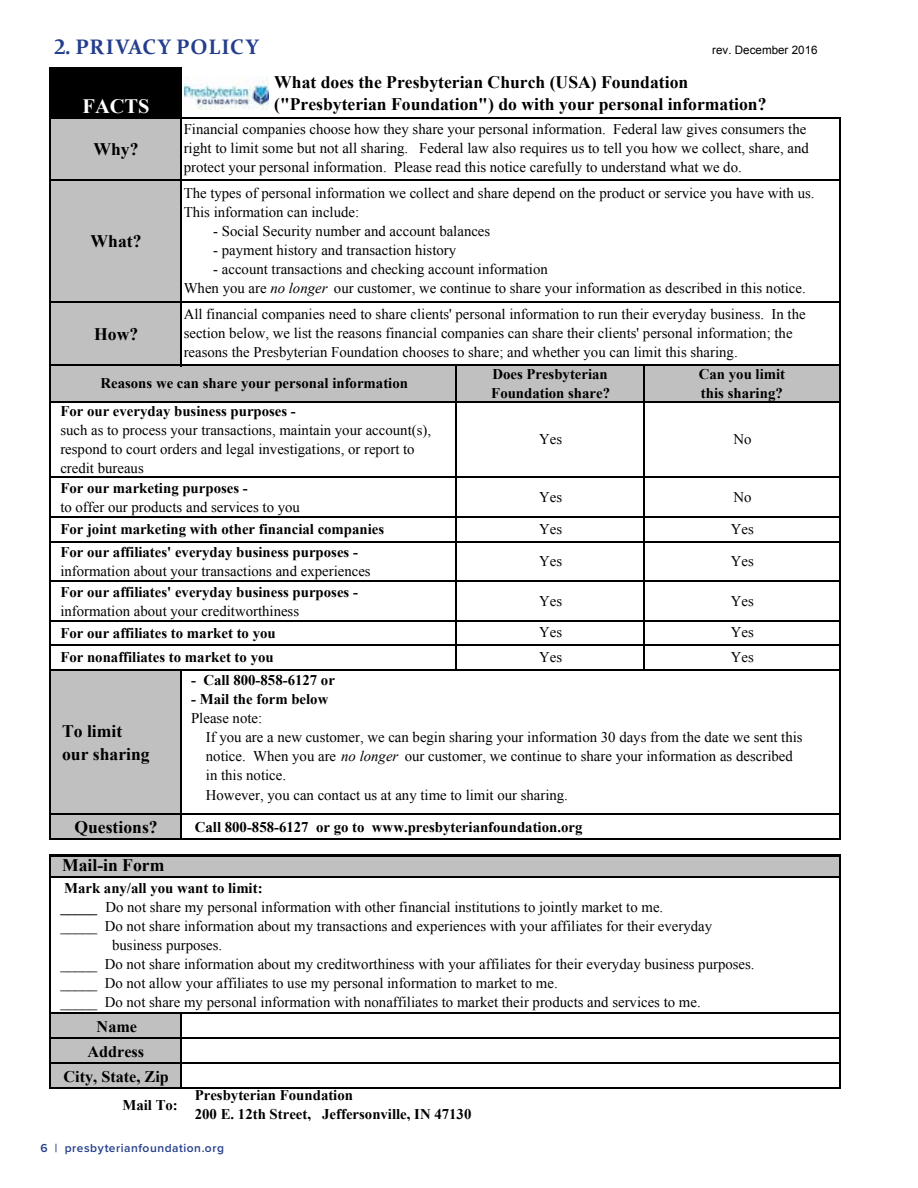
<style>
.page{position:relative;width:918px;height:1188px;background:#fff}
.page>*{position:absolute;margin:0;border:0;box-sizing:border-box;transform-origin:0 0}
.t1{font:700 21px "Constantia";letter-spacing:.04em;color:#243e8c}
.t2{font:700 20.4px "Times New Roman";color:#fff}
.t3{font:700 17.55px/22.2px "Times New Roman";color:#000}
.t4{font:700 16.2px/25px "Times New Roman";color:#000;text-align:center}
.t5{font:14.85px/19px "Times New Roman";color:#000}
.t6{font:700 14.85px/19px "Times New Roman";color:#000}
.t7{font:600 12px "Proxima Nova";letter-spacing:.045em;color:#243e8c}
.t8{font:11.7px "Arial";color:#000}
.s1{font-style:italic}
.s2{font-weight:700}
</style>
<div class="page">
<div style="left:51px;top:69px;width:130px;height:49px;background:#000"></div>
<div style="left:51px;top:118px;width:130px;height:248px;background:#c0c0c0"></div>
<div style="left:51px;top:365px;width:789px;height:37px;background:#c0c0c0"></div>
<div style="left:51px;top:670px;width:130px;height:170px;background:#c0c0c0"></div>
<div style="left:51px;top:856px;width:789px;height:21px;background:#c0c0c0"></div>
<div style="left:51px;top:1013px;width:130px;height:75px;background:#c0c0c0"></div>
<hr style="left:180px;top:69px;width:2px;height:297px;background:#000">
<hr style="left:49px;top:68px;width:2px;height:772px;background:#000">
<hr style="left:839px;top:119px;width:2px;height:721px;background:#000">
<hr style="left:180px;top:671px;width:2px;height:169px;background:#000">
<hr style="left:49px;top:857px;width:2px;height:232px;background:#000">
<hr style="left:180px;top:1014px;width:2px;height:75px;background:#000">
<hr style="left:839px;top:857px;width:2px;height:232px;background:#000">
<hr style="left:456px;top:366px;width:1px;height:305px;background:#000">
<hr style="left:643px;top:366px;width:1px;height:305px;background:#000">
<hr style="left:51px;top:68px;width:131px;height:1px;background:#000">
<hr style="left:51px;top:117px;width:790px;height:2px;background:#000">
<hr style="left:51px;top:179px;width:790px;height:1px;background:#000">
<hr style="left:51px;top:302px;width:790px;height:1px;background:#000">
<hr style="left:51px;top:365px;width:790px;height:1px;background:#000">
<hr style="left:51px;top:401px;width:790px;height:1px;background:#000">
<hr style="left:51px;top:477px;width:790px;height:1px;background:#000">
<hr style="left:51px;top:516px;width:790px;height:2px;background:#000">
<hr style="left:51px;top:541px;width:790px;height:2px;background:#000">
<hr style="left:51px;top:581px;width:790px;height:1px;background:#000">
<hr style="left:51px;top:620px;width:790px;height:2px;background:#000">
<hr style="left:51px;top:644px;width:790px;height:1px;background:#000">
<hr style="left:51px;top:669px;width:790px;height:2px;background:#000">
<hr style="left:51px;top:814px;width:790px;height:1px;background:#000">
<hr style="left:51px;top:839px;width:790px;height:1px;background:#000">
<hr style="left:49px;top:854px;width:792px;height:3px;background:#000">
<hr style="left:51px;top:876px;width:790px;height:1px;background:#000">
<hr style="left:51px;top:1012px;width:790px;height:2px;background:#000">
<hr style="left:51px;top:1037px;width:790px;height:2px;background:#000">
<hr style="left:51px;top:1062px;width:790px;height:2px;background:#000">
<hr style="left:51px;top:1087px;width:790px;height:2px;background:#000">
<img style="left:185px;top:76px;width:84px;height:33px">
<h1 class="t1" style="left:54px;top:32px;width:206px">2. PRIVACY POLICY</h1>
<p class="t8" style="left:712px;top:42px;width:107px">rev. December 2016</p>
<h2 class="t2" style="left:83px;top:91px;width:68px">FACTS</h2>
<p class="t3" style="left:93px;top:138px;width:47px">Why?</p>
<p class="t3" style="left:91px;top:230px;width:52px">What?</p>
<p class="t3" style="left:94px;top:323px;width:46px">How?</p>
<p class="t3" style="left:274px;top:70px;width:494px">What does the Presbyterian Church (USA) Foundation ("Presbyterian Foundation") do with your personal information?</p>
<p class="t5" style="left:184px;top:119px;width:627px">Financial companies choose how they share your personal information. Federal law gives consumers the right to limit some but not all sharing. Federal law also requires us to tell you how we collect, share, and protect your personal information. Please read this notice carefully to understand what we do.</p>
<p class="t5" style="left:184px;top:183px;width:632px">The types of personal information we collect and share depend on the product or service you have with us.<br>This information can include:</p>
<p class="t5" style="left:213px;top:221px;width:279px">- Social Security number and account balances</p>
<p class="t5" style="left:213px;top:240px;width:244px">- payment history and transaction history</p>
<p class="t5" style="left:184px;top:259px;width:624px;text-indent:30px">- account transactions and checking account information<br>When you are <span class="s1">no longer</span> our customer, we continue to share your information as described in this notice.</p>
<p class="t5" style="left:184px;top:304px;width:624px">All financial companies need to share clients' personal information to run their everyday business. In the section below, we list the reasons financial companies can share their clients' personal information; the reasons the Presbyterian Foundation chooses to share; and whether you can limit this sharing.</p>
<p class="t6" style="left:101px;top:373px;width:309px">Reasons we can share your personal information</p>
<p class="t6" style="left:60px;top:401px;width:237px">For our everyday business purposes -</p>
<p class="t5" style="left:60px;top:420px;width:372px">such as to process your transactions, maintain your account(s), respond to court orders and legal investigations, or report to credit bureaus</p>
<p class="t6" style="left:60px;top:478px;width:189px">For our marketing purposes -</p>
<p class="t5" style="left:60px;top:497px;width:241px">to offer our products and services to you</p>
<p class="t6" style="left:60px;top:517px;width:325px;line-height:23px">For joint marketing with other financial companies<br>For our affiliates' everyday business purposes -</p>
<p class="t5" style="left:60px;top:561px;width:312px">information about your transactions and experiences</p>
<p class="t6" style="left:60px;top:582px;width:299px">For our affiliates' everyday business purposes -</p>
<p class="t5" style="left:60px;top:601px;width:240px">information about your creditworthiness</p>
<p class="t6" style="left:60px;top:623px;width:217px">For our affiliates to market to you</p>
<p class="t6" style="left:491px;top:364px;width:120px">Does Presbyterian<br>Foundation share?</p>
<p class="t5" style="left:539px;top:429px;width:25px">Yes</p>
<p class="t5" style="left:539px;top:487px;width:25px">Yes</p>
<p class="t5" style="left:539px;top:519px;width:25px">Yes</p>
<p class="t5" style="left:539px;top:551px;width:25px">Yes</p>
<p class="t5" style="left:539px;top:591px;width:25px">Yes</p>
<p class="t5" style="left:539px;top:622px;width:25px">Yes</p>
<p class="t6" style="left:60px;top:647px;width:215px">For nonaffiliates to market to you</p>
<p class="t5" style="left:539px;top:647px;width:25px">Yes</p>
<p class="t6" style="left:699px;top:364px;width:88px">Can you limit this sharing?</p>
<p class="t5" style="left:733px;top:429px;width:20px">No</p>
<p class="t5" style="left:733px;top:487px;width:20px">No</p>
<p class="t5" style="left:731px;top:512px;width:25px;line-height:32.4px">Yes<br>Yes</p>
<p class="t5" style="left:731px;top:584px;width:25px;line-height:31.7px">Yes<br>Yes</p>
<p class="t5" style="left:731px;top:647px;width:25px">Yes</p>
<p class="t3" style="left:62px;top:720px;width:89px">To limit our sharing</p>
<p class="t3" style="left:74px;top:816px;width:85px">Questions?</p>
<p class="t3" style="left:62px;top:854px;width:104px">Mail-in Form</p>
<p class="t6" style="left:191px;top:670px;width:145px">- Call 800-858-6127 or</p>
<p class="t6" style="left:191px;top:689px;width:139px">- Mail the form below</p>
<p class="t5" style="left:206px;top:708px;width:598px;text-indent:-15px">Please note:<br>If you are a new customer, we can begin sharing your information 30 days from the date we sent this notice. When you are <span class="s1">no longer</span> our customer, we continue to share your information as described in this notice.<br>However, you can contact us at any time to limit our sharing.</p>
<p class="t6" style="left:195px;top:817px;width:389px">Call 800-858-6127 or go to www.presbyterianfoundation.org</p>
<p class="t6" style="left:64px;top:878px;width:200px">Mark any/all you want to limit:</p>
<p class="t5" style="left:60px;top:897px;width:604px"><span class="s2">_____</span> Do not share my personal information with other financial institutions to jointly market to me.</p>
<p class="t5" style="left:60px;top:916px;width:653px">_____ Do not share information about my transactions and experiences with your affiliates for their everyday</p>
<p class="t5" style="left:112px;top:935px;width:112px">business purposes.</p>
<p class="t5" style="left:60px;top:954px;width:696px">_____ Do not share information about my creditworthiness with your affiliates for their everyday business purposes.</p>
<p class="t5" style="left:60px;top:973px;width:499px">_____ Do not allow your affiliates to use my personal information to market to me.</p>
<p class="t5" style="left:60px;top:992px;width:642px">_____ Do not share my personal information with nonaffiliates to market their products and services to me.</p>
<p class="t4" style="left:64px;top:1013px;width:107px">Name<br>Address<br>City, State, Zip</p>
<p class="t6" style="left:122px;top:1095px;width:57px">Mail To:</p>
<p class="t6" style="left:195px;top:1085px;width:278px">Presbyterian Foundation<br>200 E. 12th Street, Jeffersonville, IN 47130</p>
<p class="t7" style="left:40px;top:1139px;width:185px">6 | presbyterianfoundation.org</p>
</div>
